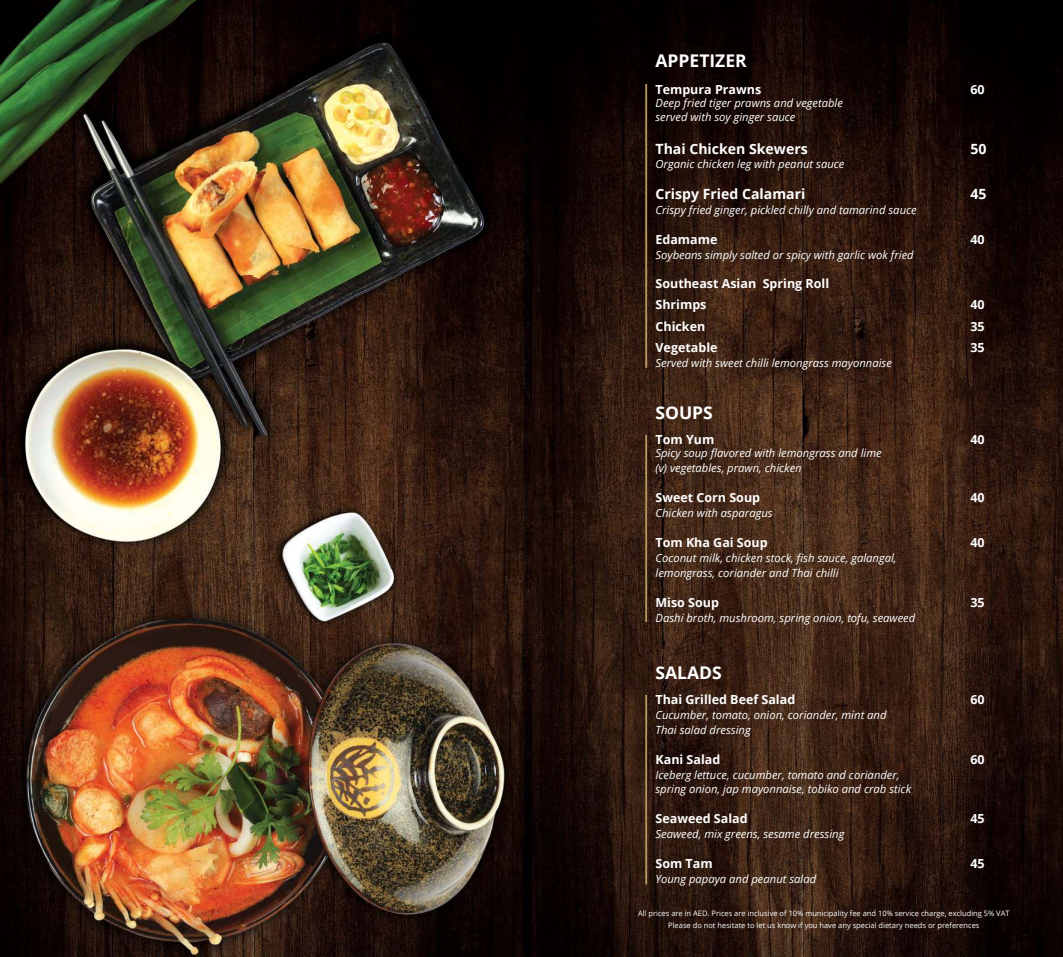
<style>
.page{position:relative;width:1063px;height:957px;background:#fff}
.page>*{position:absolute;margin:0;border:0;box-sizing:border-box;transform-origin:0 0}
.t1{font:700 17.5px "Open Sans";color:#fff}
.t2{font:700 14.12px "Open Sans";color:#fff}
.t3{font:700 12.5px/21.5px "Open Sans";color:#fff}
.t4{font:italic 11.25px/15px "Open Sans";color:#fff}
.t5{font:7.5px/11.5px "Open Sans";color:#fff;text-align:center}
</style>
<div class="page">
<img style="left:0;top:0;width:1063px;height:957px">
<hr style="left:645px;top:84px;width:2px;height:284px;background:#b4975a">
<hr style="left:645px;top:435px;width:2px;height:187px;background:#b4975a">
<hr style="left:645px;top:695px;width:2px;height:189px;background:#b4975a">
<h1 class="t1" style="left:656px;top:49px;width:93px">APPETIZER</h1>
<p class="t3" style="left:656px;top:78px;width:107px">Tempura Prawns</p>
<p class="t3" style="left:971px;top:78px;width:16px">60</p>
<p class="t4" style="left:656px;top:96px;width:189px;line-height:13.5px">Deep fried tiger prawns and vegetable served with soy ginger sauce</p>
<p class="t2" style="left:656px;top:139px;width:154px">Thai Chicken Skewers</p>
<p class="t2" style="left:971px;top:139px;width:18px">50</p>
<p class="t4" style="left:656px;top:156px;width:190px">Organic chicken leg with peanut sauce</p>
<p class="t2" style="left:656px;top:184px;width:151px">Crispy Fried Calamari</p>
<p class="t2" style="left:971px;top:184px;width:18px">45</p>
<p class="t4" style="left:656px;top:202px;width:263px">Crispy fried ginger, pickled chilly and tamarind sauce</p>
<p class="t3" style="left:656px;top:228px;width:63px">Edamame</p>
<p class="t3" style="left:971px;top:228px;width:16px">40</p>
<p class="t4" style="left:656px;top:247px;width:260px">Soybeans simply salted or spicy with garlic wok fried</p>
<p class="t3" style="left:656px;top:272px;width:175px">Southeast Asian Spring Roll<br>Shrimps</p>
<p class="t3" style="left:971px;top:294px;width:16px">40</p>
<p class="t3" style="left:656px;top:315px;width:51px">Chicken</p>
<p class="t3" style="left:971px;top:315px;width:16px">35</p>
<p class="t3" style="left:656px;top:337px;width:64px">Vegetable</p>
<p class="t3" style="left:971px;top:337px;width:16px">35</p>
<p class="t4" style="left:656px;top:355px;width:238px">Served with sweet chilli lemongrass mayonnaise</p>
<h1 class="t1" style="left:656px;top:400px;width:59px">SOUPS</h1>
<p class="t3" style="left:656px;top:428px;width:60px">Tom Yum</p>
<p class="t3" style="left:971px;top:428px;width:16px">40</p>
<p class="t4" style="left:656px;top:445px;width:228px">Spicy soup flavored with lemongrass and lime (v) vegetables, prawn, chicken</p>
<p class="t3" style="left:656px;top:486px;width:106px">Sweet Corn Soup</p>
<p class="t3" style="left:971px;top:486px;width:16px">40</p>
<p class="t4" style="left:656px;top:505px;width:119px">Chicken with asparagus</p>
<p class="t3" style="left:656px;top:532px;width:114px">Tom Kha Gai Soup</p>
<p class="t3" style="left:971px;top:532px;width:16px">40</p>
<p class="t4" style="left:656px;top:550px;width:243px">Coconut milk, chicken stock, fish sauce, galangal, lemongrass, coriander and Thai chilli</p>
<p class="t3" style="left:656px;top:592px;width:65px">Miso Soup</p>
<p class="t3" style="left:971px;top:592px;width:16px">35</p>
<p class="t4" style="left:656px;top:610px;width:261px">Dashi broth, mushroom, spring onion, tofu, seaweed</p>
<h1 class="t1" style="left:656px;top:660px;width:68px">SALADS</h1>
<p class="t3" style="left:656px;top:688px;width:141px">Thai Grilled Beef Salad</p>
<p class="t3" style="left:971px;top:688px;width:16px">60</p>
<p class="t4" style="left:656px;top:707px;width:233px">Cucumber, tomato, onion, coriander, mint and<br>Thai salad dressing</p>
<p class="t3" style="left:656px;top:748px;width:66px">Kani Salad</p>
<p class="t3" style="left:971px;top:748px;width:16px">60</p>
<p class="t4" style="left:656px;top:767px;width:257px;line-height:13.8px">Iceberg lettuce, cucumber, tomato and coriander, spring onion, jap mayonnaise, tobiko and crab stick</p>
<p class="t3" style="left:656px;top:807px;width:94px">Seaweed Salad</p>
<p class="t3" style="left:971px;top:807px;width:16px">45</p>
<p class="t4" style="left:656px;top:826px;width:190px">Seaweed, mix greens, sesame dressing</p>
<p class="t3" style="left:656px;top:852px;width:59px">Som Tam</p>
<p class="t3" style="left:971px;top:852px;width:16px">45</p>
<p class="t4" style="left:656px;top:871px;width:162px">Young papaya and peanut salad</p>
<p class="t5" style="left:638px;top:908px;width:373px">All prices are in AED. Prices are inclusive of 10% municipality fee and 10% service charge, excluding 5% VAT<br>Please do not hesitate to let us know if you have any special dietary needs or preferences</p>
</div>
